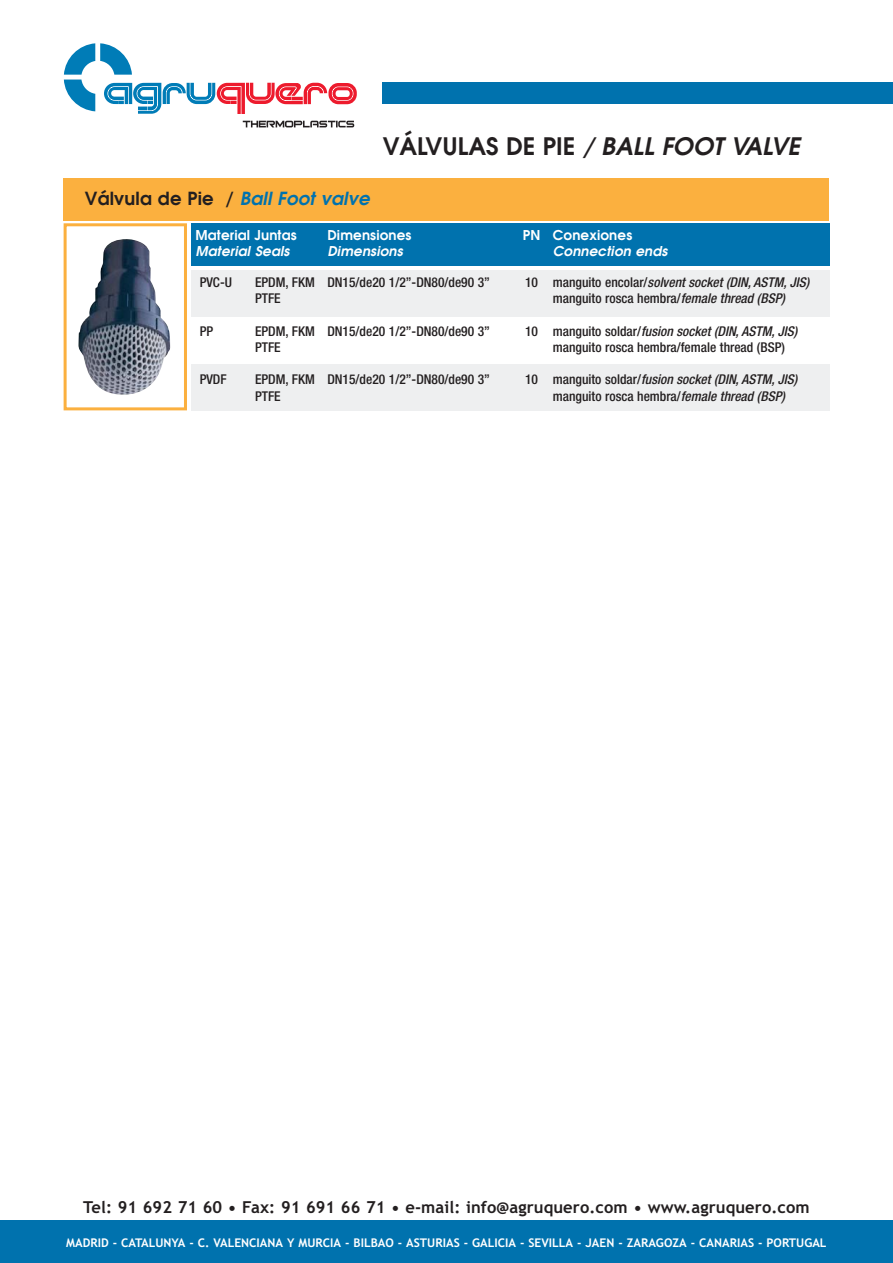
<style>
.page{position:relative;width:893px;height:1263px;background:#fff}
.page>*{position:absolute;margin:0;border:0;box-sizing:border-box;transform-origin:0 0}
.t1{font:italic 600 24px "Avant Garde";color:#231f20}
.t2{font:600 18px "Avant Garde";color:#231f20}
.t3{font:700 16.5px "Trebuchet MS";letter-spacing:.005em;color:#231f20}
.t4{font:500 condensed 13.5px "Helvetica Neue";color:#231f20}
.t5{font:italic 500 condensed 13.5px "Helvetica Neue";color:#231f20}
.t6{font:600 13.5px "Avant Garde";letter-spacing:.01em;color:#fff}
.t7{font:italic 600 13.5px "Avant Garde";color:#fff}
.t8{font:700 12px "Trebuchet MS";color:#fff}
.s1{font-style:normal}
.s2{font-style:italic;color:#0072ae}
.s3{font-style:italic}
</style>
<div class="page">
<svg style="left:64px;top:43px;width:293px;height:71px"></svg>
<svg style="left:243px;top:121px;width:111px;height:6px"></svg>
<div style="left:0;top:1220px;width:892px;height:43px;background:#0072ae"></div>
<div style="left:382px;top:82px;width:510px;height:22px;background:#0072ae"></div>
<div style="left:64px;top:179px;width:765px;height:42px;background:#fbb03f"></div>
<div style="left:191px;top:270px;width:638px;height:47px;background:#eeeff0"></div>
<div style="left:191px;top:364px;width:638px;height:46px;background:#eeeff0"></div>
<div style="left:191px;top:223px;width:638px;height:43px;background:#0072ae"></div>
<img style="left:78px;top:239px;width:92px;height:156px">
<div style="left:64px;top:223px;width:123px;height:187px;border:3px solid #fbb03f"></div>
<h1 class="t1" style="left:382px;top:138px;width:423px"><span class="s1">VÁLVULAS DE PIE</span> / BALL FOOT VALVE</h1>
<h2 class="t2" style="left:85px;top:192px;width:289px">V á l v u l a d e P i e / <span class="s2">Ball Foot valve</span></h2>
<p class="t6" style="left:195px;top:230px;width:103px">Material Juntas</p>
<p class="t6" style="left:327px;top:230px;width:86px">Dimensiones</p>
<p class="t6" style="left:522px;top:230px;width:111px">PN Conexiones</p>
<p class="t7" style="left:195px;top:246px;width:98px">Material Seals</p>
<p class="t7" style="left:327px;top:246px;width:79px">Dimensions</p>
<p class="t7" style="left:553px;top:246px;width:118px">Connection ends</p>
<p class="t4" style="left:200px;top:278px;width:34px">PVC-U</p>
<p class="t4" style="left:255px;top:278px;width:236px">EPDM, FKM DN15/de20 1/2”-DN80/de90 3”</p>
<p class="t5" style="left:525px;top:278px;width:286px"><span class="s1">10 manguito encolar/</span>solvent socket (DIN,ASTM,JIS)</p>
<p class="t4" style="left:255px;top:294px;width:27px">PTFE</p>
<p class="t4" style="left:553px;top:294px;width:233px">manguito rosca hembra/<span class="s3">female thread (BSP)</span></p>
<p class="t4" style="left:200px;top:326px;width:15px">PP</p>
<p class="t4" style="left:255px;top:326px;width:236px">EPDM, FKM DN15/de20 1/2”-DN80/de90 3”</p>
<p class="t5" style="left:525px;top:326px;width:274px"><span class="s1">10 manguito soldar/</span>fusion socket (DIN,ASTM,JIS)</p>
<p class="t4" style="left:255px;top:342px;width:27px">PTFE</p>
<p class="t4" style="left:553px;top:342px;width:233px">manguito rosca hembra/female thread (BSP)</p>
<p class="t4" style="left:200px;top:375px;width:28px">PVDF</p>
<p class="t4" style="left:255px;top:375px;width:236px">EPDM, FKM DN15/de20 1/2”-DN80/de90 3”</p>
<p class="t5" style="left:525px;top:375px;width:274px"><span class="s1">10 manguito soldar/</span>fusion socket (DIN,ASTM,JIS)</p>
<p class="t4" style="left:255px;top:391px;width:27px">PTFE</p>
<p class="t4" style="left:553px;top:391px;width:233px">manguito rosca hembra/<span class="s3">female thread (BSP)</span></p>
<p class="t3" style="left:83px;top:1201px;width:728px">Tel: 91 692 71 60 • Fax: 91 691 66 71 • e-mail: info@agruquero.com • www.agruquero.com</p>
<p class="t8" style="left:66px;top:1238px;width:761px">MADRID - CATALUNYA - C. VALENCIANA Y MURCIA - BILBAO - ASTURIAS - GALICIA - SEVILLA - JAEN - ZARAGOZA - CANARIAS - PORTUGAL</p>
</div>
